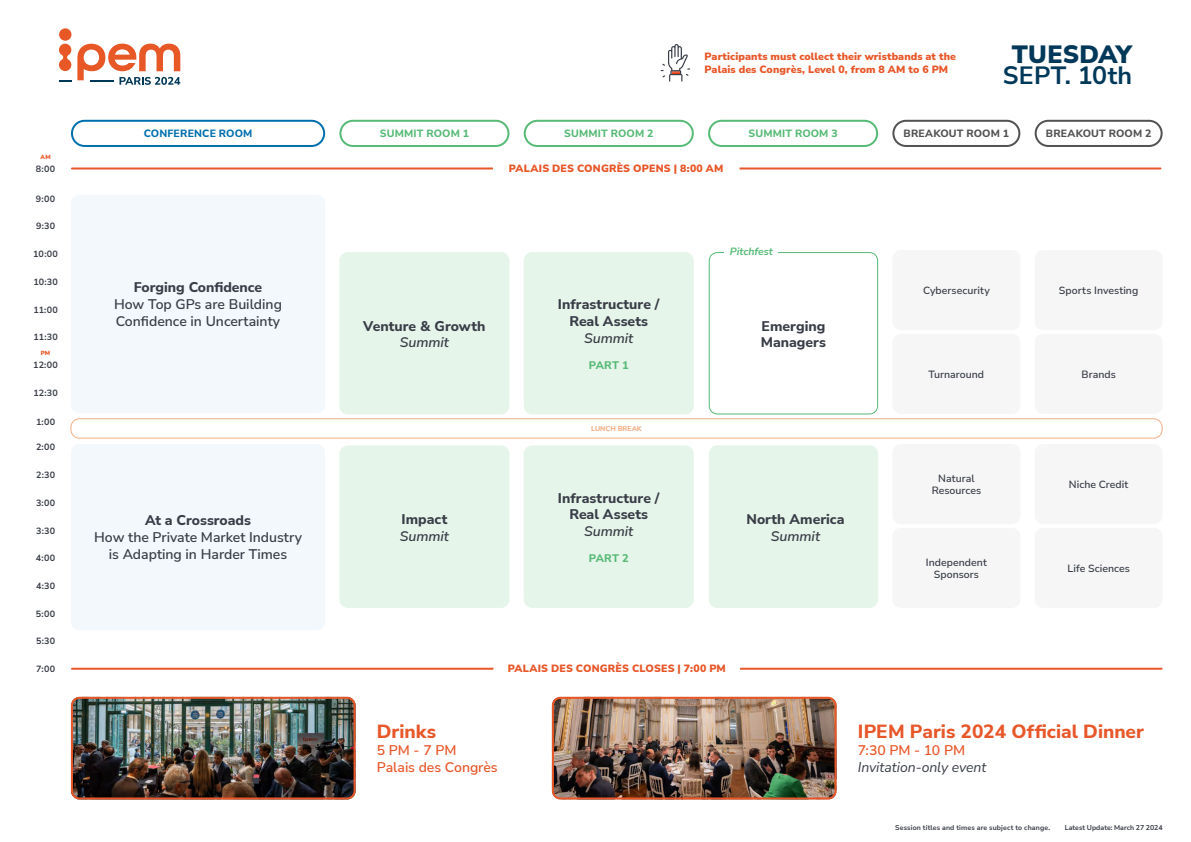
<style>
.page{position:relative;width:1191px;height:842px;background:#fff}
.page>*{position:absolute;margin:0;border:0;box-sizing:border-box;transform-origin:0 0}
.t1{font:700 25px "Nunito Sans";letter-spacing:.01em;color:#003859}
.t2{font:900 25px "Nunito Sans";letter-spacing:.005em;color:#003859}
.t3{font:800 19px "Nunito Sans";color:#e85729}
.t4{font:800 14px/16.8px "Nunito Sans";color:#393d47;text-align:center}
.t5{font:600 14px/16.8px "Nunito Sans";color:#393d47}
.t6{font:600 14px/17px "Nunito Sans";letter-spacing:-.005em;color:#e85729}
.t7{font:italic 600 14px "Nunito Sans";letter-spacing:-.005em;color:#393d47}
.t8{font:italic 14px "Nunito Sans";letter-spacing:-.005em;color:#393d47}
.t9{font:800 11px "Nunito Sans";letter-spacing:.015em;color:#57ba76}
.t10{font:900 10.5px/12.6px "Nunito Sans";letter-spacing:.01em;color:#e85729}
.t11{font:600 10.5px/12.6px "Nunito Sans";letter-spacing:.005em;color:#393d47;text-align:center}
.t12{font:800 10.5px "Nunito Sans";letter-spacing:.015em;color:#57ba76}
.t13{font:800 10.5px "Nunito Sans";letter-spacing:.015em;color:#525252}
.t14{font:800 10.5px "Nunito Sans";letter-spacing:.015em;color:#006fae}
.t15{font:italic 700 10.5px "Nunito Sans";color:#57ba76}
.t16{font:700 9px "Nunito Sans";letter-spacing:.02em;color:#393d47}
.t17{font:700 7px "Nunito Sans";letter-spacing:.02em;color:#393d47}
.t18{font:700 7px "Nunito Sans";color:#393d47}
.t19{font:800 7px "Nunito Sans";color:#f3ae83}
.t20{font:900 6px "Nunito Sans";color:#e85729}
</style>
<div class="page">
<hr style="left:72px;top:167px;width:1088px;height:2px;background:#e85729">
<div style="left:71px;top:195px;width:254px;height:218px;background:#f2f8fb;border-radius:9px"></div>
<div style="left:71px;top:444px;width:254px;height:186px;background:#f2f8fb;border-radius:9px"></div>
<hr style="left:72px;top:668px;width:1089px;height:2px;background:#e85729">
<svg style="left:489px;top:167px;width:254px;height:3px"></svg>
<svg style="left:489px;top:667px;width:255px;height:3px"></svg>
<div style="left:70px;top:418px;width:1092px;height:21px;border:1px solid #f3ae83;border-radius:9px"></div>
<div style="left:1034px;top:250px;width:128px;height:80px;background:#f6f6f6;border-radius:9px"></div>
<div style="left:1034px;top:444px;width:128px;height:80px;background:#f6f6f6;border-radius:9px"></div>
<div style="left:1034px;top:334px;width:128px;height:80px;background:#f6f6f6;border-radius:9px"></div>
<div style="left:1034px;top:528px;width:128px;height:80px;background:#f6f6f6;border-radius:9px"></div>
<div style="left:892px;top:250px;width:128px;height:80px;background:#f6f6f6;border-radius:9px"></div>
<div style="left:892px;top:444px;width:128px;height:80px;background:#f6f6f6;border-radius:9px"></div>
<div style="left:892px;top:334px;width:128px;height:80px;background:#f6f6f6;border-radius:9px"></div>
<div style="left:892px;top:528px;width:128px;height:80px;background:#f6f6f6;border-radius:9px"></div>
<div style="left:71px;top:120px;width:254px;height:27px;border:2px solid #006fae;border-radius:13px"></div>
<div style="left:892px;top:120px;width:128px;height:27px;border:2px solid #525252;border-radius:13px"></div>
<div style="left:1034px;top:120px;width:128px;height:27px;border:2px solid #525252;border-radius:13px"></div>
<div style="left:59px;top:28px;width:12px;height:13px;background:#e85726;border-radius:50%"></div>
<svg style="left:59px;top:44px;width:12px;height:27px"></svg>
<svg style="left:59px;top:80px;width:12px;height:1px"></svg>
<svg style="left:77px;top:44px;width:103px;height:41px"></svg>
<svg style="left:660px;top:44px;width:30px;height:38px"></svg>
<div style="left:339px;top:252px;width:170px;height:162px;background:#e6f5ea;border-radius:9px"></div>
<div style="left:339px;top:445px;width:170px;height:163px;background:#e6f5ea;border-radius:9px"></div>
<div style="left:339px;top:120px;width:170px;height:27px;border:2px solid #57ba76;border-radius:13px"></div>
<div style="left:708px;top:120px;width:170px;height:27px;border:2px solid #57ba76;border-radius:13px"></div>
<div style="left:524px;top:120px;width:170px;height:27px;border:2px solid #57ba76;border-radius:13px"></div>
<div style="left:524px;top:252px;width:170px;height:162px;background:#e6f5ea;border-radius:9px"></div>
<div style="left:524px;top:445px;width:170px;height:163px;background:#e6f5ea;border-radius:9px"></div>
<div style="left:708px;top:445px;width:170px;height:163px;background:#e6f5ea;border-radius:9px"></div>
<div style="left:708px;top:252px;width:170px;height:162px;border:1px solid #57ba76;border-radius:8px"></div>
<div style="left:724px;top:245px;width:54px;height:14px;background:#fff"></div>
<img style="left:71px;top:697px;width:284px;height:102px">
<div style="left:71px;top:697px;width:284px;height:102px;border:2px solid #e85627;border-radius:8px"></div>
<img style="left:552px;top:697px;width:284px;height:102px">
<div style="left:552px;top:697px;width:284px;height:102px;border:2px solid #e85627;border-radius:8px"></div>
<p class="t20" style="left:41px;top:153px;width:12px">AM</p>
<p class="t16" style="left:36px;top:162px;width:21px">8:00</p>
<p class="t16" style="left:36px;top:192px;width:21px">9:00</p>
<p class="t16" style="left:36px;top:220px;width:21px">9:30</p>
<p class="t16" style="left:33px;top:248px;width:26px">10:00</p>
<p class="t16" style="left:33px;top:275px;width:26px">10:30</p>
<p class="t16" style="left:33px;top:303px;width:26px">11:00</p>
<p class="t16" style="left:34px;top:331px;width:26px">11:30</p>
<p class="t16" style="left:33px;top:358px;width:26px">12:00</p>
<p class="t16" style="left:33px;top:386px;width:26px">12:30</p>
<p class="t20" style="left:41px;top:349px;width:11px">PM</p>
<p class="t16" style="left:36px;top:416px;width:21px">1:00</p>
<p class="t16" style="left:36px;top:441px;width:21px">2:00</p>
<p class="t16" style="left:36px;top:469px;width:21px">2:30</p>
<p class="t16" style="left:36px;top:496px;width:21px">3:00</p>
<p class="t16" style="left:36px;top:524px;width:20px">3:30</p>
<p class="t16" style="left:36px;top:552px;width:21px">4:00</p>
<p class="t16" style="left:36px;top:579px;width:21px">4:30</p>
<p class="t16" style="left:36px;top:607px;width:21px">5:00</p>
<p class="t16" style="left:36px;top:635px;width:21px">5:30</p>
<p class="t16" style="left:36px;top:663px;width:20px">7:00</p>
<p class="t10" style="left:704px;top:50px;width:253px">Participants must collect their wristbands at the<br>Palais des Congrès, Level 0, from 8 AM to 6 PM</p>
<h1 class="t2" style="left:1012px;top:36px;width:121px">TUESDAY</h1>
<h1 class="t1" style="left:1003px;top:58px;width:131px">SEPT. 10th</h1>
<p class="t14" style="left:144px;top:126px;width:110px">CONFERENCE ROOM</p>
<p class="t13" style="left:903px;top:126px;width:107px">BREAKOUT ROOM 1</p>
<p class="t13" style="left:1045px;top:126px;width:107px">BREAKOUT ROOM 2</p>
<p class="t12" style="left:380px;top:126px;width:91px">SUMMIT ROOM 1</p>
<p class="t12" style="left:564px;top:126px;width:91px">SUMMIT ROOM 2</p>
<p class="t12" style="left:748px;top:126px;width:91px">SUMMIT ROOM 3</p>
<p class="t10" style="left:509px;top:161px;width:216px">PALAIS DES CONGRÈS OPENS | 8:00 AM</p>
<h3 class="t4" style="left:134px;top:278px;width:130px">Forging Confidence</h3>
<h3 class="t5" style="left:114px;top:295px;width:169px">How Top GPs are Building<br>Confidence in Uncertainty</h3>
<h3 class="t4" style="left:145px;top:511px;width:107px">At a Crossroads</h3>
<h3 class="t5" style="left:94px;top:528px;width:209px;text-align:center">How the Private Market Industry is Adapting in Harder Times</h3>
<h3 class="t4" style="left:363px;top:317px;width:124px">Venture &amp; Growth</h3>
<h3 class="t7" style="left:400px;top:333px;width:51px">Summit</h3>
<h3 class="t4" style="left:401px;top:510px;width:47px">Impact</h3>
<h3 class="t7" style="left:400px;top:526px;width:51px">Summit</h3>
<h3 class="t4" style="left:558px;top:295px;width:103px">Infrastructure /<br>Real Assets</h3>
<h3 class="t7" style="left:584px;top:328px;width:51px">Summit</h3>
<p class="t9" style="left:589px;top:357px;width:41px">PART 1</p>
<p class="t19" style="left:591px;top:424px;width:52px">LUNCH BREAK</p>
<h3 class="t4" style="left:558px;top:489px;width:103px">Infrastructure /<br>Real Assets</h3>
<h3 class="t7" style="left:584px;top:521px;width:51px">Summit</h3>
<p class="t9" style="left:589px;top:550px;width:41px">PART 2</p>
<p class="t15" style="left:730px;top:244px;width:45px">Pitchfest</p>
<h3 class="t4" style="left:760px;top:317px;width:67px;text-align:left">Emerging<br>Managers</h3>
<h3 class="t4" style="left:746px;top:510px;width:100px">North America</h3>
<h3 class="t7" style="left:771px;top:526px;width:51px">Summit</h3>
<p class="t11" style="left:923px;top:284px;width:68px">Cybersecurity</p>
<p class="t11" style="left:928px;top:367px;width:57px">Turnaround</p>
<p class="t11" style="left:931px;top:471px;width:51px">Natural<br>Resources</p>
<p class="t11" style="left:926px;top:555px;width:62px">Independent<br>Sponsors</p>
<p class="t11" style="left:1059px;top:284px;width:81px">Sports Investing</p>
<p class="t11" style="left:1081px;top:367px;width:36px">Brands</p>
<p class="t11" style="left:1069px;top:478px;width:61px">Niche Credit</p>
<p class="t11" style="left:1067px;top:561px;width:64px">Life Sciences</p>
<p class="t10" style="left:508px;top:662px;width:220px">PALAIS DES CONGRÈS CLOSES | 7:00 PM</p>
<h2 class="t3" style="left:377px;top:718px;width:61px">Drinks</h2>
<h3 class="t6" style="left:377px;top:741px;width:122px">5 PM - 7 PM<br>Palais des Congrès</h3>
<h2 class="t3" style="left:857px;top:718px;width:288px">IPEM Paris 2024 Official Dinner</h2>
<h3 class="t6" style="left:857px;top:741px;width:109px">7:30 PM - 10 PM</h3>
<h3 class="t8" style="left:857px;top:757px;width:130px">Invitation-only event</h3>
<p class="t17" style="left:895px;top:822px;width:157px">Session titles and times are subject to change.</p>
<p class="t18" style="left:1064px;top:822px;width:99px">Latest Update: March 27 2024</p>
</div>
